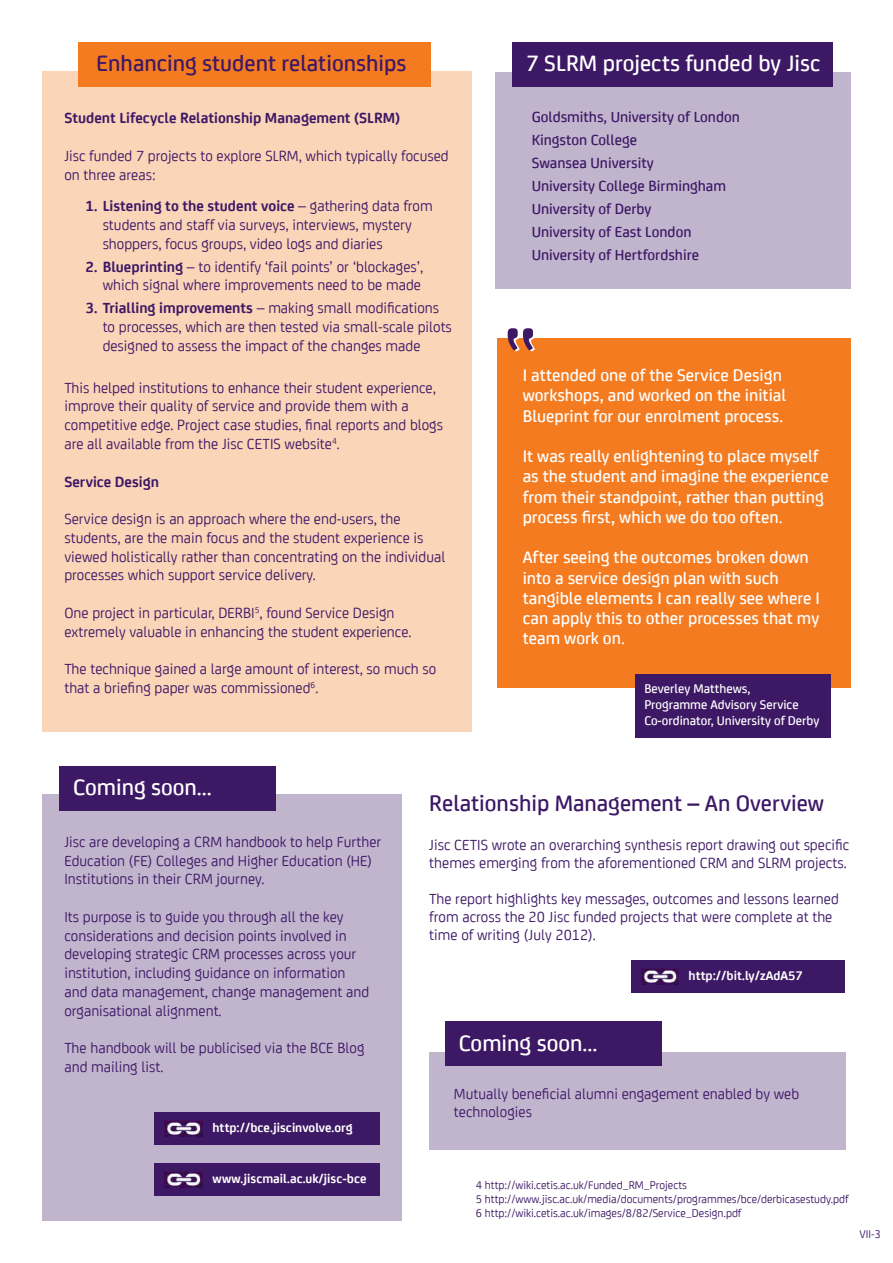
<style>
.page{position:relative;width:893px;height:1263px;background:#fff}
.page>*{position:absolute;margin:0;border:0;box-sizing:border-box;transform-origin:0 0}
.t1{font:500 24px "FS Joey";color:#3d1865}
.t2{font:500 24px "FS Joey";color:#fff}
.t3{font:500 18px/20.2px "FS Joey";color:#fff}
.t4{font:15.75px/18.8px "FS Joey";color:#3d1865}
.t5{font:500 15.75px/23px "FS Joey";color:#3d1865}
.t6{font:700 15.75px "FS Joey";color:#3d1865}
.t7{font:700 13.5px "FS Joey";color:#fff}
.t8{font:500 13.5px/15.8px "FS Joey";color:#fff}
.t9{font:12px/14.4px "FS Joey";color:#3d1865}
.s1{font-weight:700}
</style>
<div class="page">
<div style="left:42px;top:794px;width:359px;height:426px;background:#c1b5ce"></div>
<div style="left:495px;top:72px;width:355px;height:217px;background:#c1b5ce"></div>
<div style="left:497px;top:338px;width:353px;height:350px;background:#f47b20"></div>
<div style="left:635px;top:674px;width:196px;height:64px;background:#3d1865"></div>
<div style="left:42px;top:71px;width:430px;height:660px;background:#fbd5b8"></div>
<div style="left:78px;top:43px;width:353px;height:44px;background:#f47b20"></div>
<div style="left:631px;top:960px;width:214px;height:32px;background:#3d1865"></div>
<img style="left:641px;top:968px;width:38px;height:16px">
<div style="left:429px;top:1052px;width:417px;height:97px;background:#c1b5ce"></div>
<div style="left:155px;top:1112px;width:225px;height:32px;background:#3d1865"></div>
<img style="left:165px;top:1120px;width:38px;height:16px">
<div style="left:155px;top:1163px;width:225px;height:33px;background:#3d1865"></div>
<img style="left:165px;top:1171px;width:38px;height:16px">
<div style="left:513px;top:43px;width:320px;height:44px;background:#3d1865"></div>
<div style="left:60px;top:766px;width:216px;height:44px;background:#3d1865"></div>
<div style="left:445px;top:1022px;width:217px;height:44px;background:#3d1865"></div>
<h1 class="t1" style="left:97px;top:45px;width:311px">Enhancing student relationships</h1>
<p class="t6" style="left:64px;top:106px;width:337px">Student Lifecycle Relationship Management (SLRM)</p>
<p class="t4" style="left:64px;top:145px;width:386px">Jisc funded 7 projects to explore SLRM, which typically focused on three areas:</p>
<p class="t4" style="left:103px;top:196px;width:332px;text-indent:-17px"><span class="s1">1. Listening to the student voice</span> – gathering data from students and staff via surveys, interviews, mystery shoppers, focus groups, video logs and diaries</p>
<p class="t4" style="left:86px;top:256px;width:339px;text-align:right"><span class="s1">2. Blueprinting</span> – to identify ‘fail points’ or ‘blockages’, which signal where improvements need to be made</p>
<p class="t4" style="left:103px;top:298px;width:351px;text-indent:-17px"><span class="s1">3. Trialling improvements</span> – making small modifications to processes, which are then tested via small-scale pilots designed to assess the impact of the changes made</p>
<p class="t4" style="left:64px;top:377px;width:380px">This helped institutions to enhance their student experience, improve their quality of service and provide them with a competitive edge. Project case studies, final reports and blogs are all available from the Jisc CETIS website<sup>4</sup>.</p>
<p class="t6" style="left:64px;top:469px;width:96px">Service Design</p>
<p class="t4" style="left:64px;top:508px;width:382px">Service design is an approach where the end-users, the students, are the main focus and the student experience is viewed holistically rather than concentrating on the individual processes which support service delivery.</p>
<p class="t4" style="left:64px;top:602px;width:349px">One project in particular, DERBI<sup>5</sup>, found Service Design extremely valuable in enhancing the student experience.</p>
<p class="t4" style="left:64px;top:658px;width:373px">The technique gained a large amount of interest, so much so that a briefing paper was commissioned<sup>6</sup>.</p>
<h1 class="t2" style="left:526px;top:45px;width:296px">7 SLRM projects funded by Jisc</h1>
<p class="t5" style="left:532px;top:104px;width:210px">Goldsmiths, University of London<br>Kingston College<br>Swansea University<br>University College Birmingham<br>University of Derby<br>University of East London<br>University of Hertfordshire</p>
<p class="t3" style="left:523px;top:364px;width:265px">I attended one of the Service Design workshops, and worked on the initial<br>Blueprint for our enrolment process.</p>
<p class="t3" style="left:523px;top:445px;width:307px">It was really enlightening to place myself as the student and imagine the experience from their standpoint, rather than putting process first, which we do too often.</p>
<p class="t3" style="left:523px;top:546px;width:299px">After seeing the outcomes broken down into a service design plan with such tangible elements I can really see where I can apply this to other processes that my team work on.</p>
<p class="t8" style="left:644px;top:680px;width:177px">Beverley Matthews,<br>Programme Advisory Service<br>Co-ordinator, University of Derby</p>
<h1 class="t2" style="left:73px;top:769px;width:140px">Coming soon...</h1>
<p class="t4" style="left:64px;top:831px;width:319px">Jisc are developing a CRM handbook to help Further<br>Education (FE) Colleges and Higher Education (HE)<br>Institutions in their CRM journey.</p>
<p class="t4" style="left:64px;top:906px;width:306px">Its purpose is to guide you through all the key considerations and decision points involved in developing strategic CRM processes across your institution, including guidance on information and data management, change management and organisational alignment.</p>
<p class="t4" style="left:64px;top:1038px;width:302px">The handbook will be publicised via the BCE Blog and mailing list.</p>
<p class="t7" style="left:213px;top:1117px;width:142px">http://bce.jiscinvolve.org</p>
<p class="t7" style="left:213px;top:1169px;width:155px">www.jiscmail.ac.uk/jisc-bce</p>
<h1 class="t1" style="left:429px;top:786px;width:396px">Relationship Management – An Overview</h1>
<p class="t4" style="left:429px;top:835px;width:422px;line-height:18px">Jisc CETIS wrote an overarching synthesis report drawing out specific themes emerging from the aforementioned CRM and SLRM projects.</p>
<p class="t4" style="left:429px;top:889px;width:411px;line-height:18px">The report highlights key messages, outcomes and lessons learned from across the 20 Jisc funded projects that were complete at the time of writing (July 2012).</p>
<h1 class="t2" style="left:459px;top:1025px;width:140px">Coming soon...</h1>
<p class="t7" style="left:689px;top:965px;width:116px">http://bit.ly/zAdA57</p>
<p class="t4" style="left:454px;top:1083px;width:347px;line-height:18px">Mutually beneficial alumni engagement enabled by web technologies</p>
<p class="t9" style="left:476px;top:1177px;width:374px">4 http://wiki.cetis.ac.uk/Funded_RM_Projects<br>5 http://www.jisc.ac.uk/media/documents/programmes/bce/derbicasestudy.pdf<br>6 http://wiki.cetis.ac.uk/images/8/82/Service_Design.pdf</p>
<p class="t9" style="left:859px;top:1226px;width:23px">VII-3</p>
</div>
